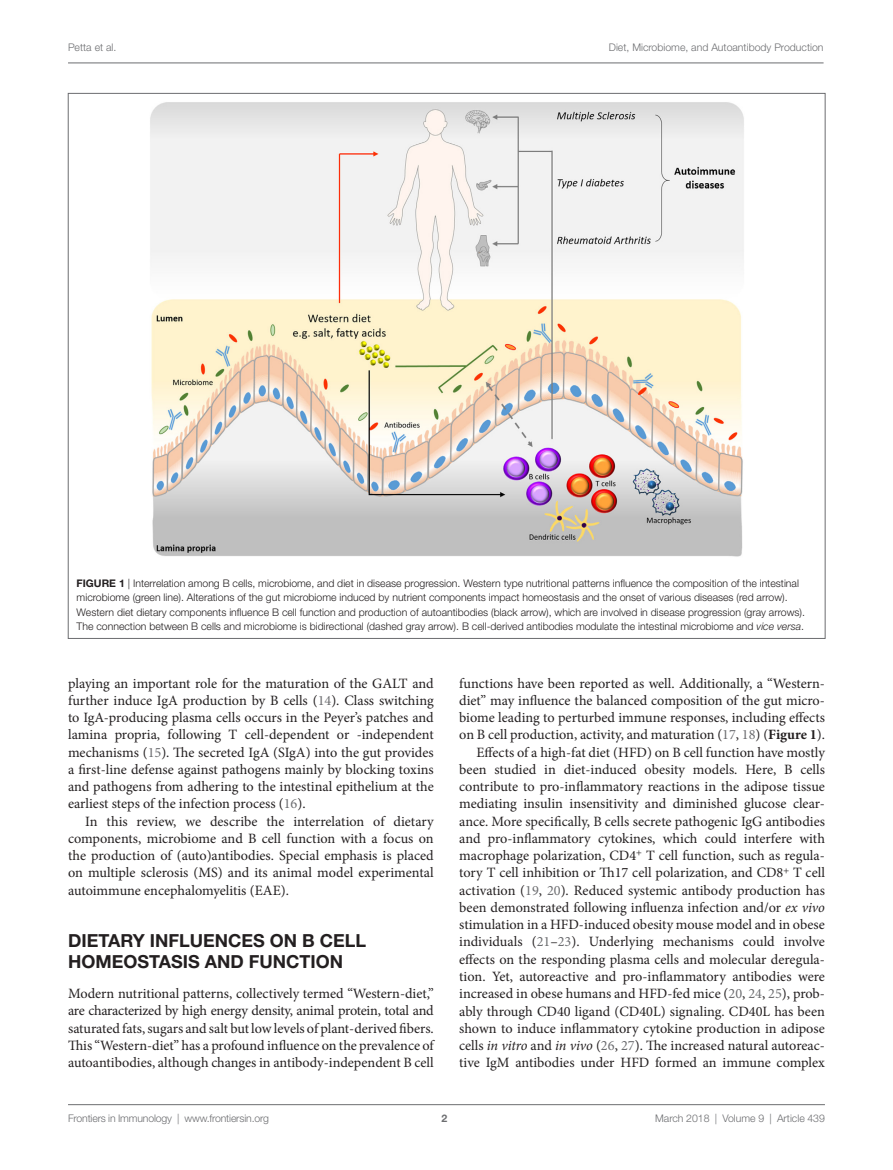
<style>
.page{position:relative;width:893px;height:1170px;background:#fff}
.page>*{position:absolute;margin:0;border:0;box-sizing:border-box;transform-origin:0 0}
.t1{font:700 18px/21px "Helvetica Neue LT Std";color:#231f20}
.t2{font:14.25px/17.2px "Minion Pro";color:#231f20;text-align:justify}
.t3{font:300 10.5px/14.2px "Helvetica Neue LT Std";color:#231f20}
.t4{font:300 10.5px "Helvetica Neue LT Std";color:#6c6d70}
.t5{font:700 10.5px "Helvetica Neue LT Std";color:#231f20}
.t6{font:700 10.5px "Helvetica Neue LT Std";color:#6c6d70}
.s1{font-weight:700}
.s2{font-style:italic}
.s3{color:#6c6d70}
</style>
<div class="page">
<img style="left:150px;top:102px;width:594px;height:455px">
<hr style="left:68px;top:63px;width:756px;height:1px;background:#6c6d70">
<hr style="left:68px;top:1104px;width:757px;height:1px;background:#6c6d70">
<p class="t4" style="left:68px;top:41px;width:50px">Petta et al.</p>
<p class="t4" style="left:609px;top:41px;width:216px">Diet, Microbiome, and Autoantibody Production</p>
<p class="t3" style="left:77px;top:576px;width:730px;text-indent:33px"><span class="s1">E 1</span> | Interrelation among B cells, microbiome, and diet in disease progression. Western type nutritional patterns influence the composition of the intestinal microbiome (green line). Alterations of the gut microbiome induced by nutrient components impact homeostasis and the onset of various diseases (red arrow).<br>Western diet dietary components influence B cell function and production of autoantibodies (black arrow), which are involved in disease progression (gray arrows).<br>The connection between B cells and microbiome is bidirectional (dashed gray arrow). B cell-derived antibodies modulate the intestinal microbiome and <span class="s2">vice versa</span>.</p>
<p class="t5" style="left:77px;top:577px;width:18px">FIGUR</p>
<p class="t2" style="left:68px;top:674px;width:367px">playing an important role for the maturation of the GALT and further induce IgA production by B cells (<span class="s3">14</span>). Class switching to IgA-producing plasma cells occurs in the Peyer’s patches and lamina propria, following T cell-dependent or -independent mechanisms (<span class="s3">15</span>). The secreted IgA (SIgA) into the gut provides a first-line defense against pathogens mainly by blocking toxins and pathogens from adhering to the intestinal epithelium at the earliest steps of the infection process (<span class="s3">16</span>).</p>
<p class="t2" style="left:68px;top:812px;width:367px;text-indent:17px">In this review, we describe the interrelation of dietary components, microbiome and B cell function with a focus on the production of (auto)antibodies. Special emphasis is placed on multiple sclerosis (MS) and its animal model experimental autoimmune encephalomyelitis (EAE).</p>
<p class="t1" style="left:68px;top:929px;width:300px">DIETARY IN FLUENCES ON B CELL<br>HOMEOSTASIS AND FUNCTION</p>
<p class="t2" style="left:68px;top:984px;width:367px">Modern nutritional patterns, collectively termed “Western-diet,” are characterized by high energy density, animal protein, total and saturated fats, sugars and salt but low levels of plant-derived fibers.<br>This “Western-diet” has a profound influence on the prevalence of autoantibodies, although changes in antibody-independent B cell</p>
<p class="t2" style="left:459px;top:674px;width:367px;text-align:right">functions have been reported as well. Additionally, a “Western&shy;diet” may influence the balanced composition of the gut micro&shy;biome leading to perturbed immune responses, including effects on B cell production, activity, and maturation (<span class="s3">17</span>, <span class="s3">18</span>) (<span class="s1">Figure 1</span>).<br>Effects of a high-fat diet (HFD) on B cell function have mostly been studied in diet-induced obesity models. Here, B cells contribute to pro-inflammatory reactions in the adipose tissue mediating insulin insensitivity and diminished glucose clear&shy;ance. More specifically, B cells secrete pathogenic IgG antibodies and pro-inflammatory cytokines, which could interfere with macrophage polarization, CD4<sup>+</sup> T cell function, such as regula&shy;tory T cell inhibition or Th17 cell polarization, and CD8<sup>+</sup> T cell activation (<span class="s3">19</span>, <span class="s3">20</span>). Reduced systemic antibody production has been demonstrated following influenza infection and/or <span class="s2">ex vivo </span>stimulation in a HFD-induced obesity mouse model and in obese individuals (<span class="s3">21</span>–<span class="s3">23</span>). Underlying mechanisms could involve effects on the responding plasma cells and molecular deregula&shy;tion. Yet, autoreactive and pro-inflammatory antibodies were increased in obese humans and HFD-fed mice (<span class="s3">20</span>, <span class="s3">24</span>, <span class="s3">25</span>), prob&shy;ably through CD40 ligand (CD40L) signaling. CD40L has been shown to induce inflammatory cytokine production in adipose cells <span class="s2">in vitro</span> and <span class="s2">in vivo</span> (<span class="s3">26</span>, <span class="s3">27</span>). The increased natural autoreac&shy;tive IgM antibodies under HFD formed an immune complex</p>
<p class="t4" style="left:68px;top:1111px;width:203px">Frontiers in Immunology | www.frontiersin.org</p>
<p class="t4" style="left:655px;top:1111px;width:171px">March 2018 | Volume 9 | Article 439</p>
<p class="t6" style="left:441px;top:1111px;width:7px">2</p>
</div>
